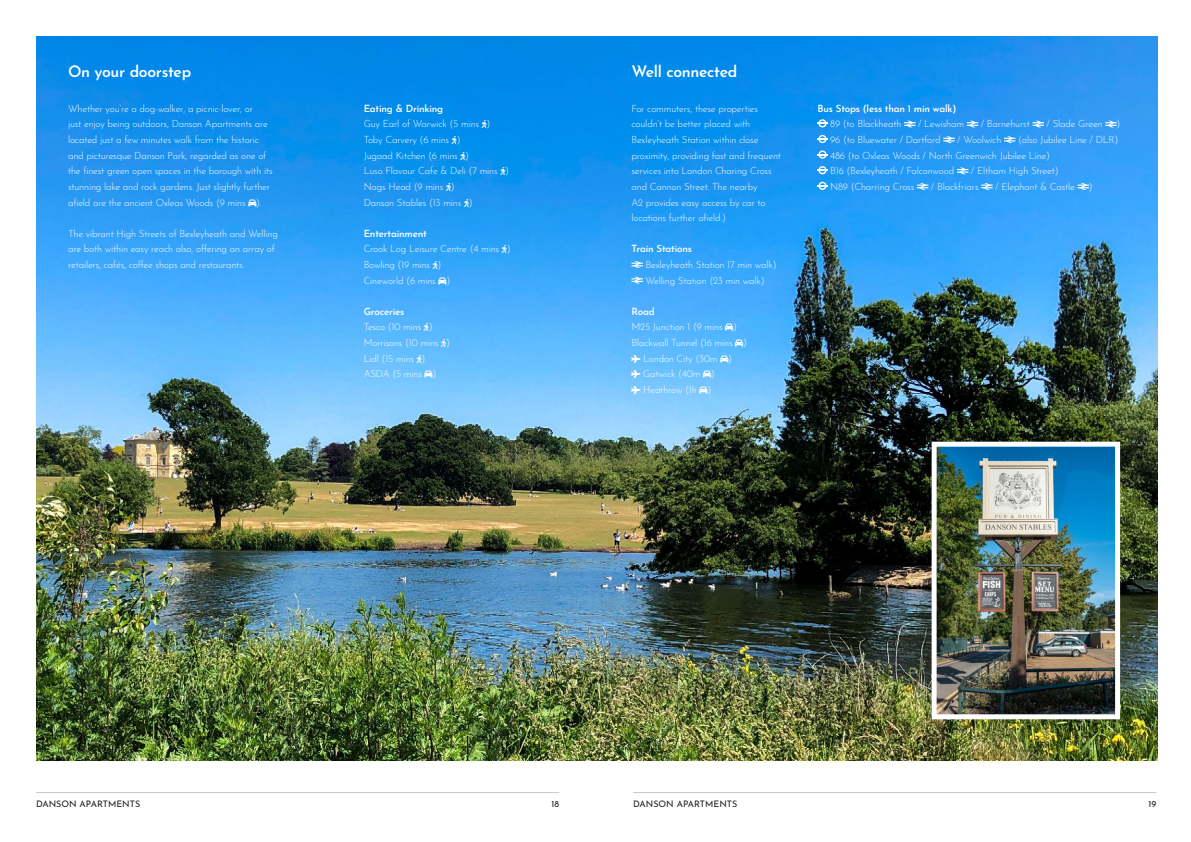
<style>
.page{position:relative;width:1191px;height:842px;background:#fff}
.page>*{position:absolute;margin:0;border:0;box-sizing:border-box;transform-origin:0 0}
.t1{font:600 15.8px "Josefin Sans";letter-spacing:-.02em;color:#fff}
.t2{font:300 9.9px/15.6px "Josefin Sans";letter-spacing:-.02em;color:#fff}
.t3{font:600 9.9px "Josefin Sans";letter-spacing:-.02em;color:#fff}
.t4{font:9px "Josefin Sans";color:#231f20}
</style>
<div class="page">
<img style="left:36px;top:36px;width:1121px;height:725px">
<svg style="left:631px;top:261px;width:12px;height:7px"></svg>
<svg style="left:631px;top:277px;width:12px;height:7px"></svg>
<svg style="left:817px;top:119px;width:10px;height:8px"></svg>
<svg style="left:904px;top:121px;width:11px;height:6px"></svg>
<svg style="left:966px;top:121px;width:12px;height:6px"></svg>
<svg style="left:1032px;top:121px;width:12px;height:6px"></svg>
<svg style="left:1105px;top:121px;width:11px;height:6px"></svg>
<svg style="left:817px;top:135px;width:10px;height:8px"></svg>
<svg style="left:943px;top:136px;width:11px;height:7px"></svg>
<svg style="left:1004px;top:136px;width:11px;height:7px"></svg>
<svg style="left:817px;top:150px;width:10px;height:9px"></svg>
<svg style="left:817px;top:166px;width:10px;height:8px"></svg>
<svg style="left:957px;top:167px;width:11px;height:7px"></svg>
<svg style="left:817px;top:182px;width:10px;height:8px"></svg>
<svg style="left:917px;top:183px;width:11px;height:7px"></svg>
<svg style="left:981px;top:183px;width:11px;height:7px"></svg>
<svg style="left:1077px;top:183px;width:12px;height:7px"></svg>
<hr style="left:633px;top:792px;width:523px;height:1px;background:#c7c8ca">
<hr style="left:36px;top:792px;width:523px;height:1px;background:#c7c8ca">
<img style="left:929px;top:439px;width:193px;height:283px">
<svg style="left:248px;top:199px;width:8px;height:7px"></svg>
<svg style="left:482px;top:120px;width:5px;height:9px"></svg>
<svg style="left:452px;top:136px;width:5px;height:8px"></svg>
<svg style="left:460px;top:152px;width:5px;height:8px"></svg>
<svg style="left:500px;top:167px;width:5px;height:8px"></svg>
<svg style="left:446px;top:183px;width:5px;height:8px"></svg>
<svg style="left:464px;top:198px;width:5px;height:9px"></svg>
<svg style="left:502px;top:245px;width:5px;height:8px"></svg>
<svg style="left:433px;top:261px;width:5px;height:8px"></svg>
<svg style="left:438px;top:277px;width:8px;height:7px"></svg>
<svg style="left:424px;top:323px;width:5px;height:8px"></svg>
<svg style="left:441px;top:339px;width:5px;height:8px"></svg>
<svg style="left:417px;top:355px;width:5px;height:8px"></svg>
<svg style="left:424px;top:371px;width:8px;height:7px"></svg>
<svg style="left:725px;top:324px;width:8px;height:7px"></svg>
<svg style="left:735px;top:339px;width:8px;height:7px"></svg>
<svg style="left:631px;top:355px;width:9px;height:8px"></svg>
<svg style="left:720px;top:355px;width:8px;height:7px"></svg>
<svg style="left:631px;top:370px;width:9px;height:8px"></svg>
<svg style="left:703px;top:371px;width:8px;height:7px"></svg>
<svg style="left:631px;top:386px;width:9px;height:8px"></svg>
<svg style="left:699px;top:386px;width:8px;height:7px"></svg>
<h1 class="t1" style="left:68px;top:58px;width:125px">On your doorstep</h1>
<h1 class="t1" style="left:631px;top:58px;width:107px">Well connected</h1>
<p class="t2" style="left:68px;top:100px;width:206px">Whether you’re a dog-walker, a picnic-lover, or<br>just enjoy being outdoors, Danson Apartments are located just a few minutes walk from the historic and picturesque Danson Park, regarded as one of the finest green open spaces in the borough with its stunning lake and rock gardens. Just slightly further afield are the ancient Oxleas Woods (9 mins ).</p>
<p class="t2" style="left:68px;top:225px;width:211px">The vibrant High Streets of Bexleyheath and Welling are both within easy reach also, offering an array of retailers, cafés, coffee shops and restaurants.</p>
<p class="t3" style="left:364px;top:100px;width:81px">Eating &amp; Drinking</p>
<p class="t2" style="left:364px;top:115px;width:147px">Guy Earl of Warwick (5 mins )<br>Toby Carvery (6 mins )<br>Jugaad Kitchen (6 mins )<br>Luso Flavour Cafe &amp; Deli (7 mins )<br>Nags Head (9 mins )<br>Danson Stables (13 mins )</p>
<p class="t3" style="left:364px;top:225px;width:65px">Entertainment</p>
<p class="t2" style="left:364px;top:240px;width:148px">Crook Log Leisure Centre (4 mins )<br>Bowling (19 mins )<br>Cineworld (6 mins )</p>
<p class="t3" style="left:364px;top:303px;width:42px">Groceries</p>
<p class="t2" style="left:364px;top:318px;width:88px">Tesco (10 mins )<br>Morrisons (10 mins )<br>Lidl (15 mins )<br>ASDA (5 mins )</p>
<p class="t2" style="left:631px;top:100px;width:151px">For commuters, these properties couldn’t be better placed with<br>Bexleyheath Station within close proximity, providing fast and frequent services into London Charing Cross and Cannon Street. The nearby<br>A2 provides easy access by car to locations further afield.)</p>
<p class="t3" style="left:631px;top:240px;width:62px">Train Stations</p>
<p class="t2" style="left:645px;top:256px;width:133px">Bexleyheath Station 17 min walk)<br>Welling Station (23 min walk)</p>
<p class="t3" style="left:631px;top:303px;width:25px">Road</p>
<p class="t2" style="left:631px;top:318px;width:107px">M25 Junction 1 (9 mins )</p>
<p class="t2" style="left:631px;top:334px;width:117px">Blackwall Tunnel (16 mins )</p>
<p class="t2" style="left:643px;top:349px;width:90px">London City (30m )</p>
<p class="t2" style="left:643px;top:365px;width:73px">Gatwick (40m )</p>
<p class="t2" style="left:643px;top:381px;width:70px">Heathrow (1h )</p>
<p class="t3" style="left:817px;top:100px;width:140px">Bus Stops (less than 1 min walk)</p>
<p class="t2" style="left:830px;top:115px;width:73px">89 (to Blackheath</p>
<p class="t2" style="left:918px;top:115px;width:48px">/ Lewisham</p>
<p class="t2" style="left:980px;top:115px;width:51px">/ Barnehurst</p>
<p class="t2" style="left:1046px;top:115px;width:58px">/ Slade Green</p>
<p class="t2" style="left:1116px;top:115px;width:5px">)</p>
<p class="t2" style="left:830px;top:131px;width:112px">96 (to Bluewater / Dartford</p>
<p class="t2" style="left:957px;top:131px;width:46px">/ Woolwich</p>
<p class="t2" style="left:830px;top:131px;width:290px;text-indent:188px">(also Jubilee Line / DLR)<br>486 (to Oxleas Woods / North Greenwich Jubilee Line)<br>B16 (Bexleyheath / Falconwood</p>
<p class="t2" style="left:971px;top:162px;width:89px">/ Eltham High Street)</p>
<p class="t2" style="left:830px;top:178px;width:86px">N89 (Charring Cross</p>
<p class="t2" style="left:931px;top:178px;width:49px">/ Blackfriars</p>
<p class="t2" style="left:995px;top:178px;width:81px">/ Elephant &amp; Castle</p>
<p class="t2" style="left:1089px;top:178px;width:5px">)</p>
<p class="t4" style="left:36px;top:796px;width:106px">DANSON APARTMENTS</p>
<p class="t4" style="left:551px;top:796px;width:9px">18</p>
<p class="t4" style="left:633px;top:796px;width:106px">DANSON APARTMENTS</p>
<p class="t4" style="left:1148px;top:796px;width:9px">19</p>
</div>
